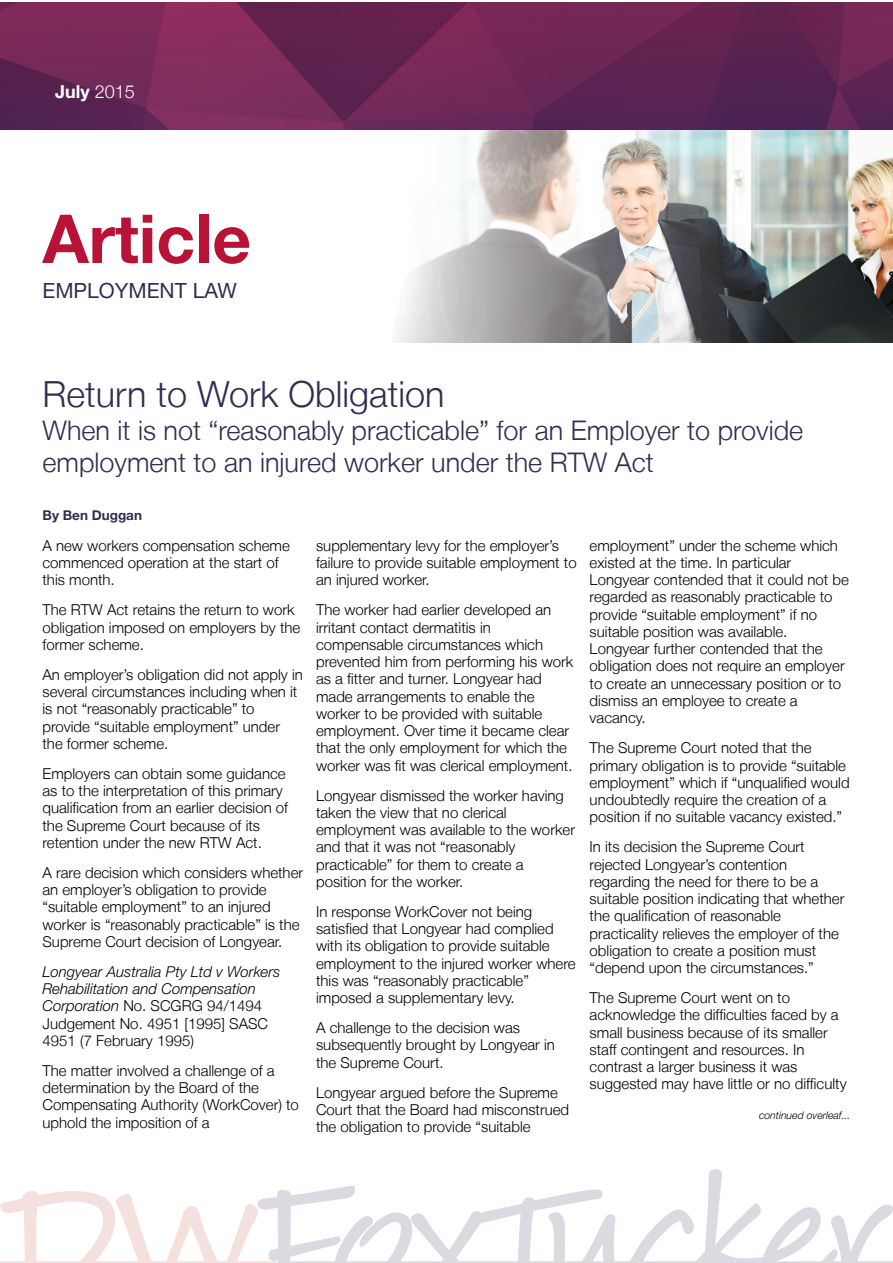
<style>
.page{position:relative;width:893px;height:1263px;background:#fff}
.page>*{position:absolute;margin:0;border:0;box-sizing:border-box;transform-origin:0 0}
.t1{font:700 67.5px "Helvetica Neue LT Std";color:#b81237}
.t2{font:300 36px "Helvetica Neue LT";color:#372b50}
.t3{font:300 27px/32.4px "Helvetica Neue LT";color:#372b50}
.t4{font:21px "Helvetica Neue LT Std";color:#372b50}
.t5{font:700 18px "Helvetica Neue LT Std";color:#fff}
.t6{font:300 15px/17.2px "Helvetica Neue LT";color:#000}
.t7{font:italic 300 15px/17.2px "Helvetica Neue LT Std";color:#000}
.t8{font:700 13.5px "Helvetica Neue LT Std";color:#372b50}
.t9{font:italic 300 10.5px "Helvetica Neue LT Std";color:#000}
.s1{font-family:"Helvetica Neue LT";font-weight:300}
.s2{font-family:"Helvetica Neue LT Std";font-style:italic}
</style>
<div class="page">
<svg style="left:0;top:1169px;width:893px;height:94px"></svg>
<img style="left:0;top:2px;width:893px;height:340px">
<p class="t5" style="left:55px;top:80px;width:81px">July <span class="s1">2015</span></p>
<h1 class="t1" style="left:43px;top:197px;width:210px">Article</h1>
<h3 class="t4" style="left:43px;top:278px;width:196px">EMPLOYMENT LAW</h3>
<h2 class="t2" style="left:43px;top:373px;width:404px">Return to Work Obligation</h2>
<h3 class="t3" style="left:43px;top:413px;width:762px">When it is not “reasonably practicable” for an Employer to provide employment to an injured worker under the RTW Act</h3>
<p class="t8" style="left:43px;top:507px;width:101px">By Ben Duggan</p>
<p class="t6" style="left:43px;top:536px;width:249px">A new workers compensation scheme commenced operation at the start of this month.</p>
<p class="t6" style="left:43px;top:601px;width:259px">The RTW Act retains the return to work obligation imposed on employers by the former scheme.</p>
<p class="t6" style="left:43px;top:665px;width:262px">An employer’s obligation did not apply in several circumstances including when it is not “reasonably practicable” to provide “suitable employment” under the former scheme.</p>
<p class="t6" style="left:43px;top:764px;width:247px">Employers can obtain some guidance as to the interpretation of this primary qualification from an earlier decision of the Supreme Court because of its retention under the new RTW Act.</p>
<p class="t6" style="left:43px;top:863px;width:262px">A rare decision which considers whether an employer’s obligation to provide “suitable employment” to an injured worker is “reasonably practicable” is the Supreme Court decision of Longyear.</p>
<p class="t7" style="left:43px;top:963px;width:239px">Longyear Australia Pty Ltd v Workers<br>Rehabilitation and Compensation</p>
<p class="t6" style="left:43px;top:997px;width:227px"><span class="s2">Corporation</span> No. SCGRG 94/1494<br>Judgement No. 4951 [1995] SASC<br>4951 (7 February 1995)</p>
<p class="t6" style="left:43px;top:1061px;width:258px">The matter involved a challenge of a determination by the Board of the Compensating Authority (WorkCover) to uphold the imposition of a</p>
<p class="t6" style="left:316px;top:536px;width:262px">supplementary levy for the employer’s failure to provide suitable employment to an injured worker.</p>
<p class="t6" style="left:316px;top:601px;width:259px">The worker had earlier developed an irritant contact dermatitis in compensable circumstances which prevented him from performing his work as a fitter and turner. Longyear had made arrangements to enable the worker to be provided with suitable employment. Over time it became clear that the only employment for which the worker was fit was clerical employment.</p>
<p class="t6" style="left:316px;top:786px;width:260px">Longyear dismissed the worker having taken the view that no clerical employment was available to the worker and that it was not “reasonably practicable” for them to create a position for the worker.</p>
<p class="t6" style="left:316px;top:902px;width:261px">In response WorkCover not being satisfied that Longyear had complied with its obligation to provide suitable employment to the injured worker where this was “reasonably practicable” imposed a supplementary levy.</p>
<p class="t6" style="left:316px;top:1019px;width:240px">A challenge to the decision was subsequently brought by Longyear in the Supreme Court.</p>
<p class="t6" style="left:316px;top:1083px;width:255px">Longyear argued before the Supreme<br>Court that the Board had misconstrued the obligation to provide “suitable</p>
<p class="t6" style="left:590px;top:536px;width:261px">employment” under the scheme which existed at the time. In particular Longyear contended that it could not be regarded as reasonably practicable to provide “suitable employment” if no suitable position was available.<br>Longyear further contended that the obligation does not require an employer to create an unnecessary position or to dismiss an employee to create a vacancy.</p>
<p class="t6" style="left:590px;top:739px;width:262px">The Supreme Court noted that the primary obligation is to provide “suitable employment” which if “unqualified would undoubtedly require the creation of a position if no suitable vacancy existed.”</p>
<p class="t6" style="left:590px;top:838px;width:256px">In its decision the Supreme Court rejected Longyear’s contention regarding the need for there to be a suitable position indicating that whether the qualification of reasonable practicality relieves the employer of the obligation to create a position must “depend upon the circumstances.”</p>
<p class="t6" style="left:590px;top:989px;width:258px">The Supreme Court went on to acknowledge the difficulties faced by a small business because of its smaller staff contingent and resources. In contrast a larger business it was suggested may have little or no difficulty</p>
<p class="t9" style="left:759px;top:1109px;width:93px">continued overleaf...</p>
</div>
